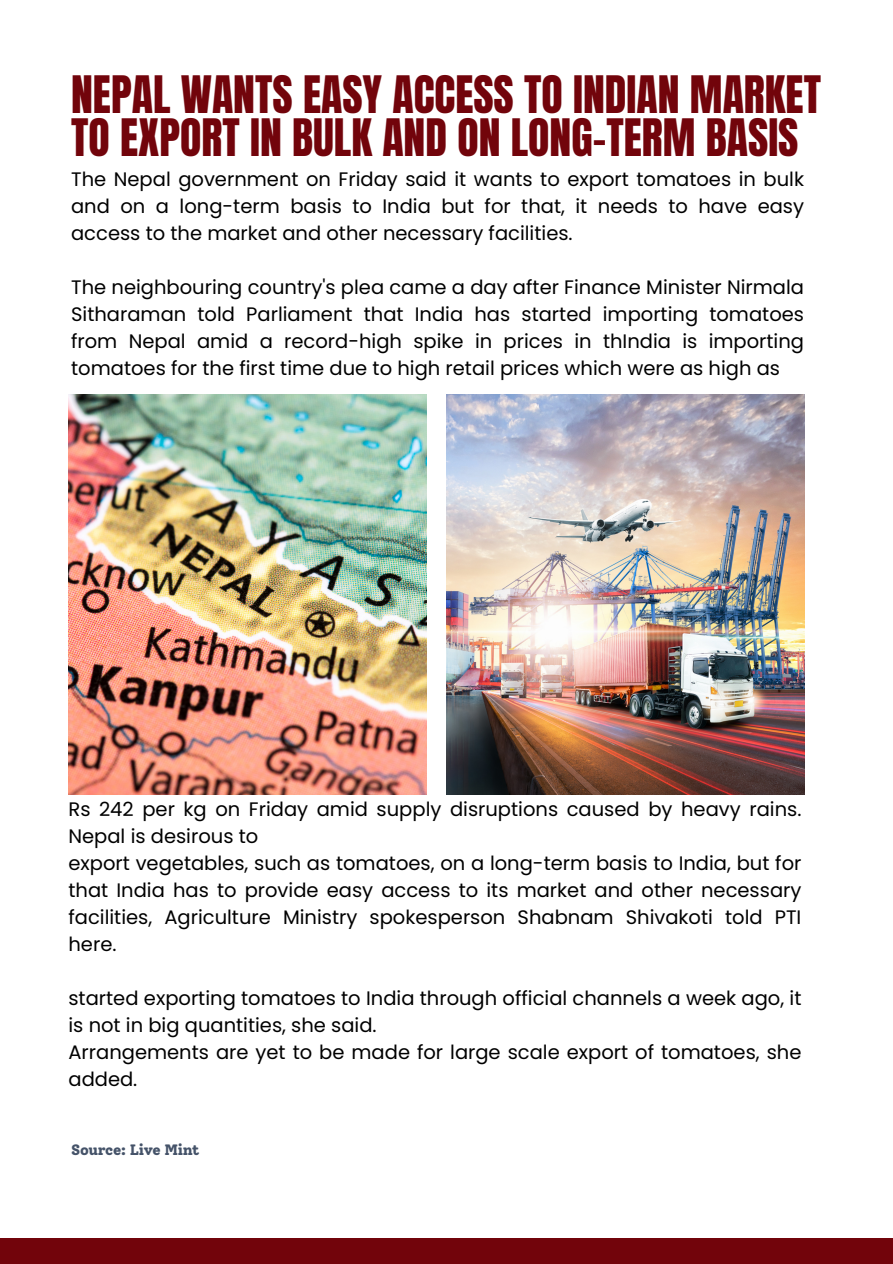
<style>
.page{position:relative;width:893px;height:1264px;background:#fff}
.page>*{position:absolute;margin:0;border:0;box-sizing:border-box;transform-origin:0 0}
.t1{font:43.8px/42.8px "Anton";color:#72040b}
.t2{font:19.5px/27px "Poppins";color:#000;text-align:justify}
.t3{font:800 15px "Solway";letter-spacing:-.025em;color:#455369}
</style>
<div class="page">
<img style="left:68px;top:394px;width:358px;height:400px">
<img style="left:446px;top:394px;width:358px;height:400px">
<div style="left:0;top:1238px;width:892px;height:25px;background:#72040b"></div>
<h1 class="t1" style="left:71px;top:74px;width:751px">NEPAL WANTS EASY ACCESS TO INDIAN MARKET<br>TO EXPORT IN BULK AND ON LONG-TERM BASIS</h1>
<p class="t2" style="left:71px;top:166px;width:734px">The Nepal government on Friday said it wants to export tomatoes in bulk and on a long-term basis to India but for that, it needs to have easy access to the market and other necessary facilities.</p>
<p class="t2" style="left:71px;top:274px;width:734px">The neighbouring country's plea came a day after Finance Minister Nirmala Sitharaman told Parliament that India has started importing tomatoes from Nepal amid a record-high spike in prices in thIndia is importing tomatoes for the first time due to high retail prices which were as high as</p>
<p class="t2" style="left:68px;top:795px;width:734px;text-align:left">Rs 242 per kg on Friday amid supply disruptions caused by heavy rains.<br>Nepal is desirous to<br>export vegetables, such as tomatoes, on a long-term basis to India, but for that India has to provide easy access to its market and other necessary facilities, Agriculture Ministry spokesperson Shabnam Shivakoti told PTI here.</p>
<p class="t2" style="left:68px;top:984px;width:734px;text-align:left">started exporting tomatoes to India through official channels a week ago, it is not in big quantities, she said.<br>Arrangements are yet to be made for large scale export of tomatoes, she added.</p>
<p class="t3" style="left:71px;top:1140px;width:130px">Source: Live Mint</p>
</div>
